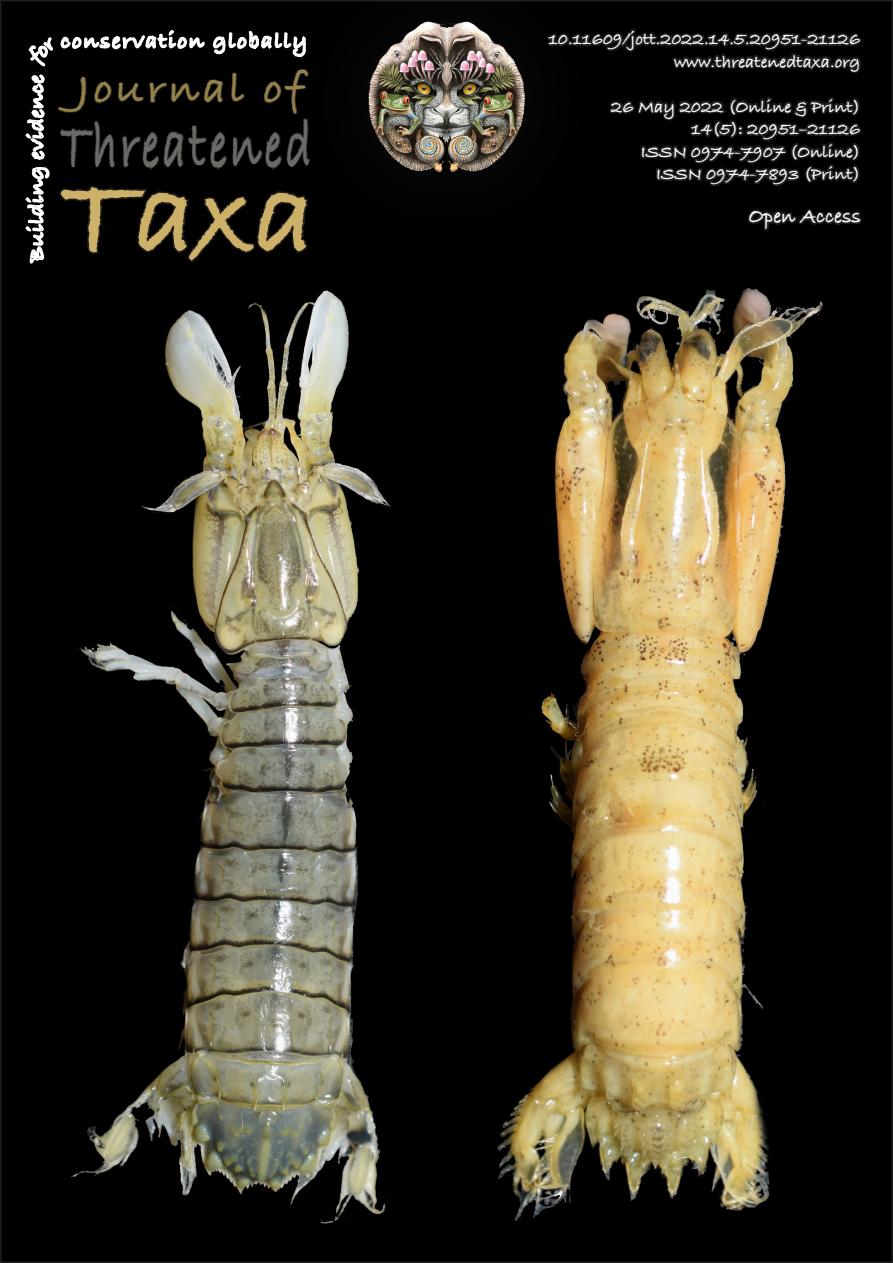
<style>
.page{position:relative;width:893px;height:1263px;background:#fff}
.page>*{position:absolute;margin:0;border:0;box-sizing:border-box;transform-origin:0 0}
.t1{font:700 120px "Bradley Hand ITCTT";color:#cdb168}
.t2{font:700 69.75px "Bradley Hand ITCTT";letter-spacing:.07em;color:#6a6b66;scale:.67 1}
.t3{font:700 45px "Bradley Hand ITCTT";letter-spacing:.08em;color:#95824a}
.t4{font:700 21px "Bradley Hand ITCTT";color:#fff}
.t5{font:700 18px "Bradley Hand ITCTT";color:#fff}
</style>
<div class="page">
<div style="left:1px;top:1px;width:891px;height:1261px;background:#000"></div>
<div style="left:284px;top:0;width:326px;height:256px;background:#030202"></div>
<img style="left:368px;top:21px;width:157px;height:151px">
<svg style="left:0;top:15px;width:310px;height:253px"></svg>
<img style="left:69px;top:266px;width:323px;height:958px">
<img style="left:497px;top:287px;width:326px;height:934px">
<svg style="left:543px;top:0;width:350px;height:240px"></svg>
<p class="t3" style="left:77px;top:54px;width:229px">Journal of</p>
<p class="t2" style="left:61px;top:92px;width:376px">Threatened</p>
<p class="t1" style="left:61px;top:124px;width:256px">Taxa</p>
<p class="t5" style="left:549px;top:25px;width:313px">10.11609/jott.2022.14.5.20951-21126</p>
<p class="t5" style="left:674px;top:48px;width:188px">www.threatenedtaxa.org</p>
<p class="t5" style="left:611px;top:93px;width:251px">26 May 2022 (Online &amp; Print)</p>
<p class="t5" style="left:691px;top:115px;width:170px">14(5): 20951–21126</p>
<p class="t5" style="left:641px;top:138px;width:221px">ISSN 0974-7907 (Online)</p>
<p class="t5" style="left:656px;top:160px;width:206px">ISSN 0974-7893 (Print)</p>
<p class="t4" style="left:748px;top:200px;width:114px">Open Access</p>
</div>
